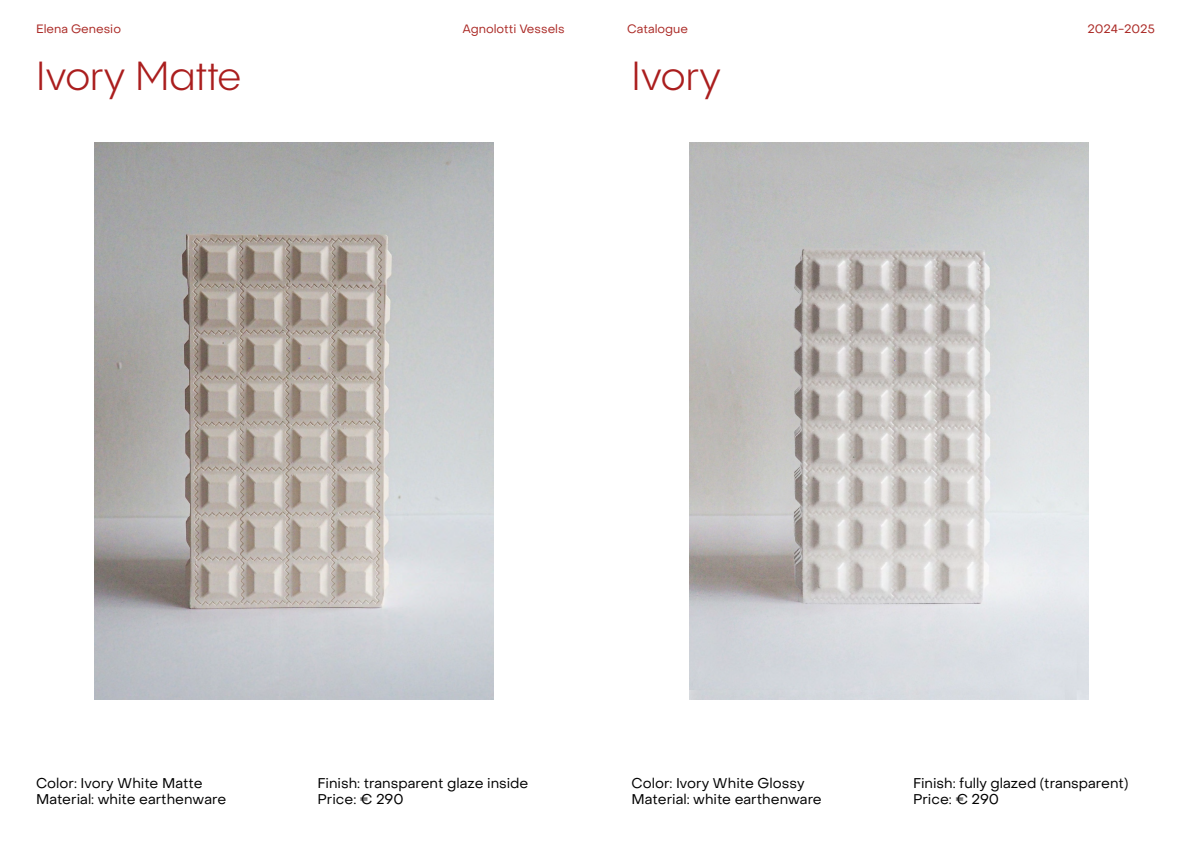
<style>
.page{position:relative;width:1191px;height:842px;background:#fff}
.page>*{position:absolute;margin:0;border:0;box-sizing:border-box;transform-origin:0 0}
.t1{font:40px "PP Pangram Sans";color:#aa1e1e}
.t2{font:14px/16px "Object Sans";color:#000}
.t3{font:12px "Object Sans";color:#aa2925}
</style>
<div class="page">
<img style="left:690px;top:142px;width:398px;height:558px">
<img style="left:95px;top:142px;width:398px;height:558px">
<p class="t3" style="left:36px;top:21px;width:87px">Elena Genesio</p>
<p class="t3" style="left:462px;top:21px;width:104px">Agnolotti Vessels</p>
<p class="t3" style="left:627px;top:21px;width:63px">Catalogue</p>
<p class="t3" style="left:1087px;top:21px;width:69px">2024-2025</p>
<h1 class="t1" style="left:36px;top:51px;width:207px">Ivory Matte</h1>
<h1 class="t1" style="left:631px;top:51px;width:91px">Ivory</h1>
<p class="t2" style="left:36px;top:775px;width:192px">Color: Ivory White Matte<br>Material: white earthenware</p>
<p class="t2" style="left:317px;top:775px;width:212px">Finish: transparent glaze inside<br>Price: € 290</p>
<p class="t2" style="left:631px;top:775px;width:192px">Color: Ivory White Glossy<br>Material: white earthenware</p>
<p class="t2" style="left:913px;top:775px;width:217px">Finish: fully glazed (transparent)<br>Price: € 290</p>
</div>
